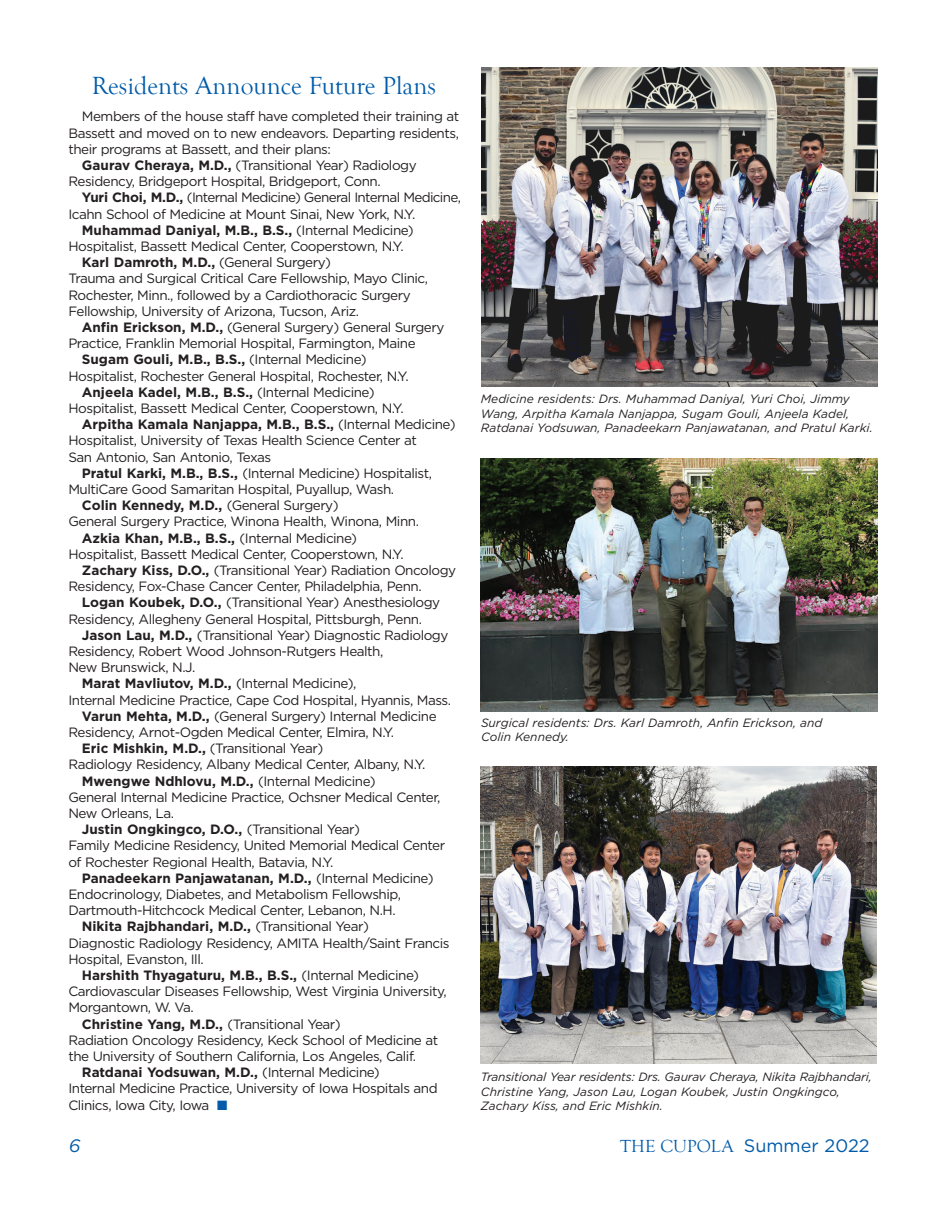
<style>
.page{position:relative;width:945px;height:1215px;background:#fff}
.page>*{position:absolute;margin:0;border:0;box-sizing:border-box;transform-origin:0 0}
.t1{font:25.5px "Goudy Old Style T";color:#015ba9}
.t2{font:18px "Gotham";color:#015ba9}
.t3{font:italic 18px "Gotham";color:#015ba9}
.t4{font:13.5px/16.2px "Gotham";letter-spacing:-.035em;color:#231f20}
.t5{font:italic 12px/14.4px "Gotham";color:#231f20}
.s1{font-weight:700}
.s2{color:#015ba9}
.s3{font-family:"Goudy Old Style T"}
</style>
<div class="page">
<img style="left:481px;top:68px;width:397px;height:319px">
<img style="left:480px;top:767px;width:397px;height:296px">
<img style="left:480px;top:458px;width:397px;height:253px">
<p class="t1" style="left:92px;top:72px;width:346px">Residents Announce Future Plans</p>
<p class="t4" style="left:68px;top:109px;width:392px;text-align:justify;text-indent:14px">Members of the house staff have completed their training at Bassett and moved on to new endeavors. Departing residents, their programs at Bassett, and their plans:</p>
<p class="t4" style="left:68px;top:158px;width:350px;text-indent:14px"><span class="s1">Gaurav Cheraya, M.D.,</span> (Transitional Year) Radiology<br>Residency, Bridgeport Hospital, Bridgeport, Conn.</p>
<p class="t4" style="left:68px;top:190px;width:394px;text-indent:14px"><span class="s1">Yuri Choi, M.D.,</span> (Internal Medicine) General Internal Medicine,<br>Icahn School of Medicine at Mount Sinai, New York, N.Y.</p>
<p class="t4" style="left:68px;top:223px;width:347px;text-indent:14px"><span class="s1">Muhammad Daniyal, M.B., B.S.,</span> (Internal Medicine)<br>Hospitalist, Bassett Medical Center, Cooperstown, N.Y.</p>
<p class="t4" style="left:68px;top:255px;width:361px;text-indent:14px"><span class="s1">Karl Damroth, M.D.,</span> (General Surgery)<br>Trauma and Surgical Critical Care Fellowship, Mayo Clinic, Rochester, Minn., followed by a Cardiothoracic Surgery Fellowship, University of Arizona, Tucson, Ariz.</p>
<p class="t4" style="left:68px;top:320px;width:377px;text-indent:14px"><span class="s1">Anfin Erickson, M.D.,</span> (General Surgery) General Surgery<br>Practice, Franklin Memorial Hospital, Farmington, Maine</p>
<p class="t4" style="left:68px;top:352px;width:342px;text-indent:14px"><span class="s1">Sugam Gouli, M.B., B.S.,</span> (Internal Medicine)<br>Hospitalist, Rochester General Hospital, Rochester, N.Y.</p>
<p class="t4" style="left:68px;top:385px;width:337px;text-indent:14px"><span class="s1">Anjeela Kadel, M.B., B.S.,</span> (Internal Medicine)<br>Hospitalist, Bassett Medical Center, Cooperstown, N.Y.</p>
<p class="t4" style="left:68px;top:417px;width:389px;text-indent:14px"><span class="s1">Arpitha Kamala Nanjappa, M.B., B.S.,</span> (Internal Medicine)<br>Hospitalist, University of Texas Health Science Center at<br>San Antonio, San Antonio, Texas</p>
<p class="t4" style="left:68px;top:466px;width:365px;text-indent:14px"><span class="s1">Pratul Karki, M.B., B.S.,</span> (Internal Medicine) Hospitalist,<br>MultiCare Good Samaritan Hospital, Puyallup, Wash.</p>
<p class="t4" style="left:68px;top:498px;width:352px;text-indent:14px"><span class="s1">Colin Kennedy, M.D.,</span> (General Surgery)<br>General Surgery Practice, Winona Health, Winona, Minn.</p>
<p class="t4" style="left:68px;top:531px;width:337px;text-indent:14px"><span class="s1">Azkia Khan, M.B., B.S.,</span> (Internal Medicine)<br>Hospitalist, Bassett Medical Center, Cooperstown, N.Y.</p>
<p class="t4" style="left:68px;top:563px;width:389px;text-indent:14px"><span class="s1">Zachary Kiss, D.O.,</span> (Transitional Year) Radiation Oncology<br>Residency, Fox-Chase Cancer Center, Philadelphia, Penn.</p>
<p class="t4" style="left:68px;top:595px;width:373px;text-indent:14px"><span class="s1">Logan Koubek, D.O.,</span> (Transitional Year) Anesthesiology<br>Residency, Allegheny General Hospital, Pittsburgh, Penn.</p>
<p class="t4" style="left:68px;top:628px;width:382px;text-indent:14px"><span class="s1">Jason Lau, M.D.,</span> (Transitional Year) Diagnostic Radiology<br>Residency, Robert Wood Johnson-Rutgers Health,<br>New Brunswick, N.J.</p>
<p class="t4" style="left:68px;top:676px;width:384px;text-indent:14px"><span class="s1">Marat Mavliutov, M.D.,</span> (Internal Medicine),<br>Internal Medicine Practice, Cape Cod Hospital, Hyannis, Mass.</p>
<p class="t4" style="left:68px;top:709px;width:370px;text-indent:14px"><span class="s1">Varun Mehta, M.D.,</span> (General Surgery) Internal Medicine<br>Residency, Arnot-Ogden Medical Center, Elmira, N.Y.</p>
<p class="t4" style="left:68px;top:741px;width:359px;text-indent:14px"><span class="s1">Eric Mishkin, M.D.,</span> (Transitional Year)<br>Radiology Residency, Albany Medical Center, Albany, N.Y.</p>
<p class="t4" style="left:68px;top:774px;width:374px;text-indent:14px"><span class="s1">Mwengwe Ndhlovu, M.D.,</span> (Internal Medicine)<br>General Internal Medicine Practice, Ochsner Medical Center,<br>New Orleans, La.</p>
<p class="t4" style="left:68px;top:822px;width:378px;text-indent:14px"><span class="s1">Justin Ongkingco, D.O.,</span> (Transitional Year)<br>Family Medicine Residency, United Memorial Medical Center of Rochester Regional Health, Batavia, N.Y.</p>
<p class="t4" style="left:68px;top:871px;width:367px;text-indent:14px"><span class="s1">Panadeekarn Panjawatanan, M.D.,</span> (Internal Medicine)<br>Endocrinology, Diabetes, and Metabolism Fellowship,<br>Dartmouth-Hitchcock Medical Center, Lebanon, N.H.</p>
<p class="t4" style="left:68px;top:919px;width:383px;text-indent:14px"><span class="s1">Nikita Rajbhandari, M.D.,</span> (Transitional Year)<br>Diagnostic Radiology Residency, AMITA Health/Saint Francis<br>Hospital, Evanston, Ill.</p>
<p class="t4" style="left:68px;top:968px;width:380px;text-indent:14px"><span class="s1">Harshith Thyagaturu, M.B., B.S.,</span> (Internal Medicine)<br>Cardiovascular Diseases Fellowship, West Virginia University,<br>Morgantown, W. Va.</p>
<p class="t4" style="left:68px;top:1017px;width:371px;text-indent:14px"><span class="s1">Christine Yang, M.D.,</span> (Transitional Year)<br>Radiation Oncology Residency, Keck School of Medicine at the University of Southern California, Los Angeles, Calif.</p>
<p class="t4" style="left:68px;top:1065px;width:371px;text-indent:14px"><span class="s1">Ratdanai Yodsuwan, M.D.,</span> (Internal Medicine)<br>Internal Medicine Practice, University of Iowa Hospitals and<br>Clinics, Iowa City, Iowa <span class="s2">■</span></p>
<p class="t5" style="left:481px;top:393px;width:393px">Medicine residents: Drs. Muhammad Daniyal, Yuri Choi, Jimmy<br>Wang, Arpitha Kamala Nanjappa, Sugam Gouli, Anjeela Kadel,<br>Ratdanai Yodsuwan, Panadeekarn Panjawatanan, and Pratul Karki.</p>
<p class="t5" style="left:481px;top:716px;width:343px">Surgical residents: Drs. Karl Damroth, Anfin Erickson, and<br>Colin Kennedy.</p>
<p class="t5" style="left:481px;top:1071px;width:393px">Transitional Year residents: Drs. Gaurav Cheraya, Nikita Rajbhandari,<br>Christine Yang, Jason Lau, Logan Koubek, Justin Ongkingco,<br>Zachary Kiss, and Eric Mishkin.</p>
<p class="t3" style="left:69px;top:1138px;width:13px">6</p>
<p class="t2" style="left:620px;top:1138px;width:251px"><span class="s3">THE CUPOLA</span> Summer 2022</p>
</div>
